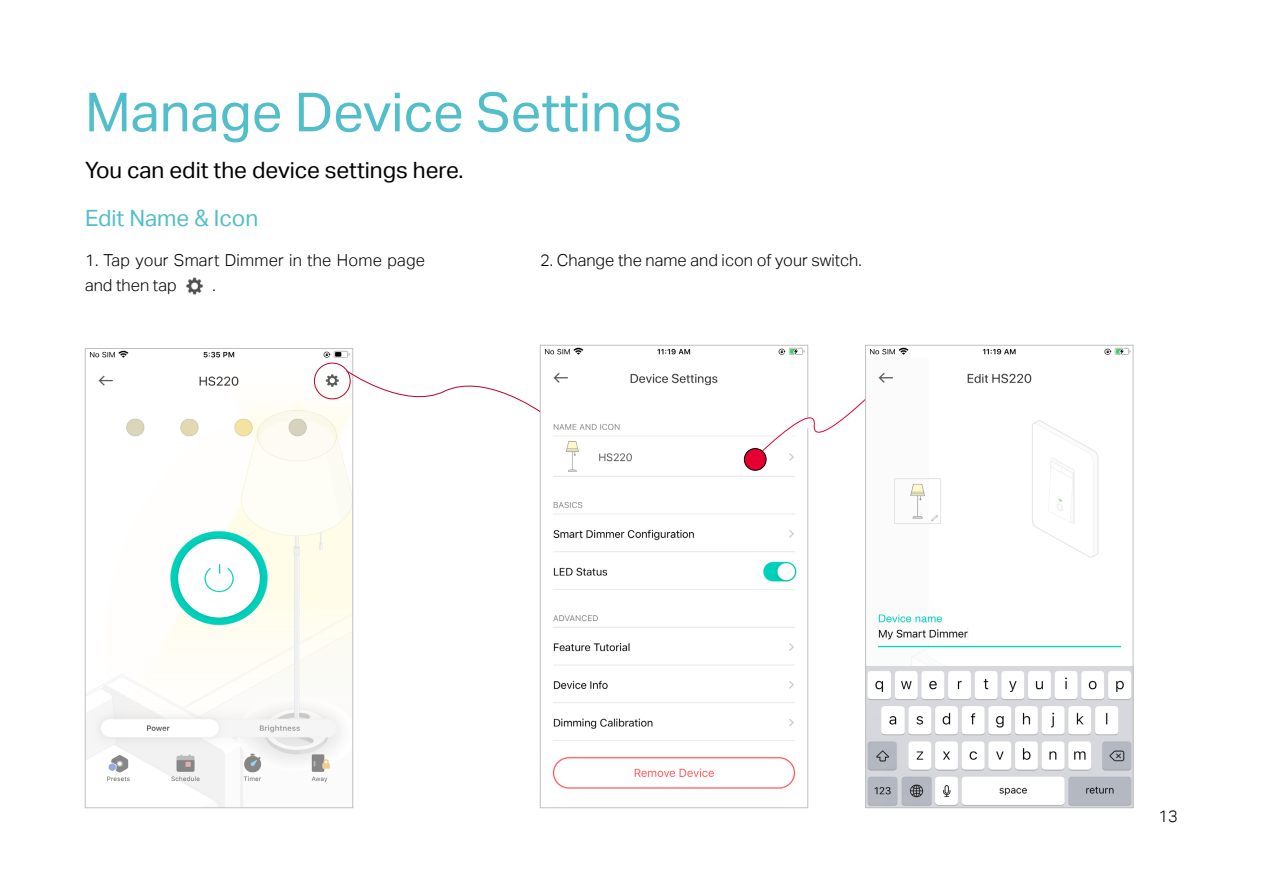
<style>
.page{position:relative;width:1263px;height:893px;background:#fff}
.page>*{position:absolute;margin:0;border:0;box-sizing:border-box;transform-origin:0 0}
.大标题{font:54px "TP Link Aktiv Regular";color:#51beca}
.正文{font:22.5px "TP Link Aktiv Regular";color:#000}
.正文-2{font:22.5px "TP Link Aktiv Regular";color:#51beca}
.正文-3{font:16.5px/24.8px "TP Link Aktiv Light";color:#000}
</style>
<div class="page">
<img style="left:186px;top:277px;width:17px;height:18px">
<img style="left:544px;top:347px;width:261px;height:442px">
<div style="left:540px;top:345px;width:268px;height:463px;border:1px solid #bfc0c0"></div>
<img style="left:87px;top:350px;width:264px;height:456px">
<div style="left:85px;top:348px;width:268px;height:460px;border:1px solid #bfc0c0"></div>
<img style="left:867px;top:347px;width:264px;height:459px">
<div style="left:865px;top:345px;width:268px;height:463px;border:1px solid #bfc0c0"></div>
<svg style="left:744px;top:398px;width:122px;height:73px"></svg>
<div style="left:314px;top:363px;width:37px;height:36px;border:1px solid #be0026;border-radius:50%"></div>
<svg style="left:346px;top:370px;width:195px;height:42px"></svg>
<p class="大标题" style="left:85px;top:81px;width:599px">Manage Device Settings</p>
<p class="正文" style="left:85px;top:157px;width:380px">You can edit the device settings here.</p>
<p class="正文-2" style="left:85px;top:205px;width:175px">Edit Name &amp; Icon</p>
<p class="正文-3" style="left:85px;top:248px;width:341px">1. Tap your Smart Dimmer in the Home page and then tap</p>
<p class="正文-3" style="left:540px;top:248px;width:323px">2. Change the name and icon of your switch.</p>
<p class="正文-3" style="left:213px;top:273px;width:5px">.</p>
<p class="正文-3" style="left:1158px;top:804px;width:21px">13</p>
</div>
